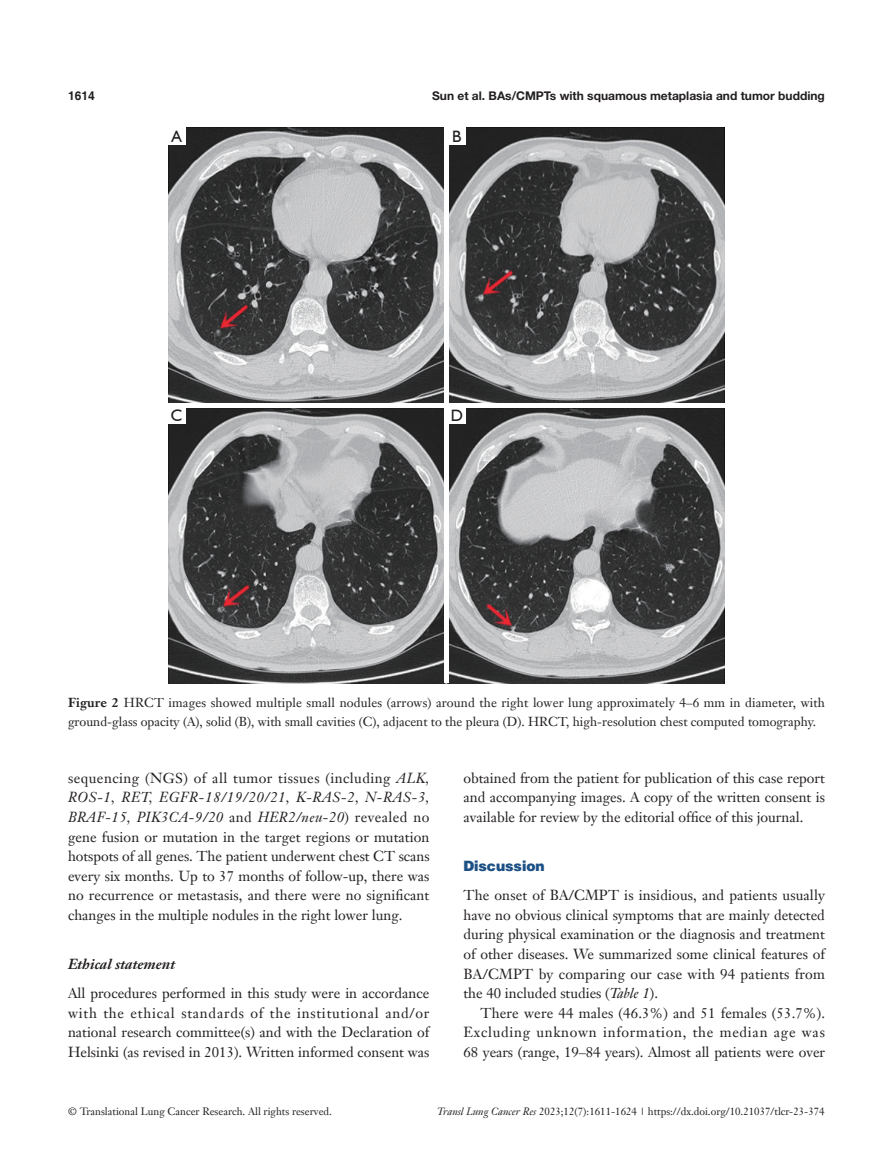
<style>
.page{position:relative;width:893px;height:1170px;background:#fff}
.page>*{position:absolute;margin:0;border:0;box-sizing:border-box;transform-origin:0 0}
.t1{font:16.5px "Humanist 521 BT";color:#231f20}
.t2{font:14.25px/19.5px "Janson Text LT";color:#231f20;text-align:justify}
.t3{font:italic 700 14.25px "Janson Text LT";color:#231f20}
.t4{font:900 14.25px "Helvetica";color:#1c5085}
.t5{font:12.75px/19.5px "Janson Text LT";color:#231f20}
.t6{font:700 12px "Helvetica Neue LT Pro";color:#231f20}
.t7{font:700 12px "Helvetica";color:#231f20}
.t8{font:10.5px "Janson Text LT";color:#231f20}
.s1{font-weight:700}
.s2{font-style:italic}
</style>
<div class="page">
<img style="left:168px;top:128px;width:557px;height:555px">
<div style="left:444px;top:128px;width:5px;height:555px;background:#fff"></div>
<hr style="left:168px;top:403px;width:557px;height:4px;background:#fff">
<div style="left:168px;top:128px;width:17px;height:17px;background:#fff"></div>
<div style="left:448px;top:128px;width:17px;height:17px;background:#fff"></div>
<div style="left:168px;top:407px;width:17px;height:17px;background:#fff"></div>
<div style="left:448px;top:407px;width:17px;height:17px;background:#fff"></div>
<p class="t7" style="left:68px;top:88px;width:28px">1614</p>
<p class="t6" style="left:432px;top:88px;width:394px">Sun et al. BAs/CMPTs with squamous metaplasia and tumor budding</p>
<p class="t1" style="left:171px;top:126px;width:12px">A</p>
<p class="t1" style="left:452px;top:126px;width:11px">B</p>
<p class="t1" style="left:171px;top:405px;width:13px">C</p>
<p class="t1" style="left:451px;top:405px;width:14px">D</p>
<p class="t5" style="left:68px;top:692px;width:758px"><span class="s1">Figure 2</span> HRCT images showed multiple small nodules (arrows) around the right lower lung approximately 4–6 mm in diameter, with ground-glass opacity (A), solid (B), with small cavities (C), adjacent to the pleura (D). HRCT, high-resolution chest computed tomography.</p>
<p class="t2" style="left:68px;top:768px;width:363px">sequencing (NGS) of all tumor tissues (including <span class="s2">ALK, ROS-1, RET, EGFR-18/19/20/21, K-RAS-2, N-RAS-3, BRAF-15, PIK3CA-9/20</span> and <span class="s2">HER2/neu-20</span>) revealed no gene fusion or mutation in the target regions or mutation hotspots of all genes. The patient underwent chest CT scans every six months. Up to 37 months of follow-up, there was no recurrence or metastasis, and there were no significant changes in the multiple nodules in the right lower lung.</p>
<p class="t3" style="left:68px;top:954px;width:109px">Ethical statement</p>
<p class="t2" style="left:68px;top:983px;width:363px">All procedures performed in this study were in accordance with the ethical standards of the institutional and/or national research committee(s) and with the Declaration of Helsinki (as revised in 2013). Written informed consent was</p>
<p class="t2" style="left:463px;top:768px;width:363px">obtained from the patient for publication of this case report and accompanying images. A copy of the written consent is available for review by the editorial office of this journal.</p>
<p class="t4" style="left:463px;top:856px;width:83px">Discussion</p>
<p class="t2" style="left:463px;top:885px;width:363px">The onset of BA/CMPT is insidious, and patients usually have no obvious clinical symptoms that are mainly detected during physical examination or the diagnosis and treatment of other diseases. We summarized some clinical features of BA/CMPT by comparing our case with 94 patients from the 40 included studies (<span class="s2">Table 1</span>).</p>
<p class="t2" style="left:463px;top:1002px;width:363px;text-indent:17px">There were 44 males (46.3%) and 51 females (53.7%).<br>Excluding unknown information, the median age was 68 years (range, 19–84 years). Almost all patients were over</p>
<p class="t8" style="left:68px;top:1104px;width:265px">© Translational Lung Cancer Research. All rights reserved.</p>
<p class="t8" style="left:437px;top:1104px;width:389px"><span class="s2">Transl Lung Cancer Res</span> 2023;12(7):1611-1624 | https://dx.doi.org/10.21037/tlcr-23-374</p>
</div>
